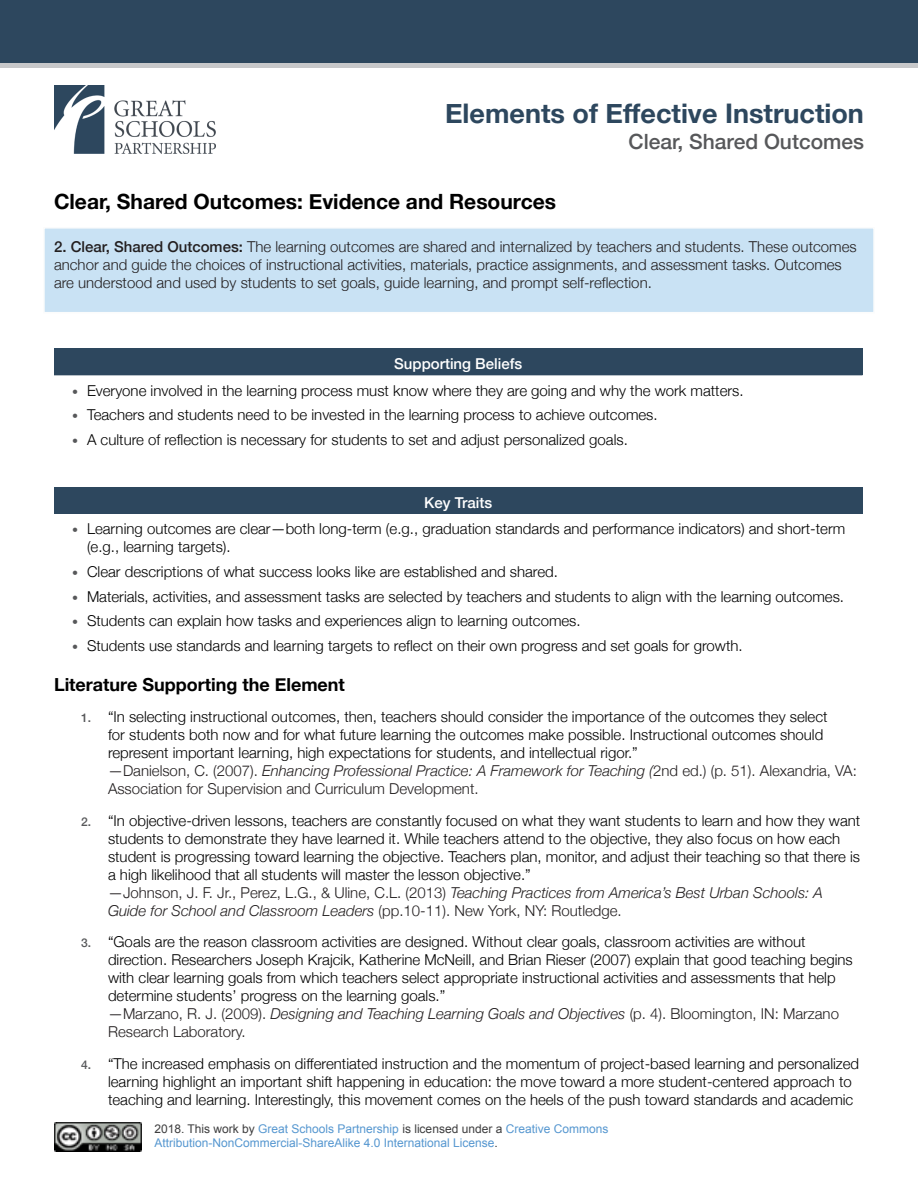
<style>
.page{position:relative;width:918px;height:1188px;background:#fff}
.page>*{position:absolute;margin:0;border:0;box-sizing:border-box;transform-origin:0 0}
.Header-helvetica{font:700 27px "Helvetica Neue";color:#2d475e}
.Body-Header-helvetic{font:700 21px "Helvetica Neue";color:#000}
.Header-Sub-helvetica{font:500 21px "Helvetica Neue";color:#57585a}
.Body-sub-Header-helv{font:700 18px "Helvetica Neue";color:#000}
.t1{font:300 15px/18px "Helvetica Neue";color:#000}
.t2{font:300 15px/18px "Helvetica Neue";color:#231f20}
.t3{font:italic 300 15px/18px "Helvetica Neue";color:#231f20}
.t4{font:500 15px "Helvetica Neue";color:#fff}
.t5{font:12px/13.5px "Arial";color:#5697d0}
.s1{font-weight:500}
.s2{font-weight:500;font-size:12px;color:#57585a}
.s3{font-style:italic}
.s4{font-style:normal}
.s5{color:#3e3e3f}
</style>
<div class="page">
<div style="left:0;top:0;width:918px;height:63px;background:#2d475e"></div>
<div style="left:0;top:63px;width:918px;height:5px;background:#c7c8ca"></div>
<img style="left:54px;top:86px;width:162px;height:68px">
<img style="left:55px;top:1122px;width:87px;height:30px">
<div style="left:43px;top:227px;width:832px;height:86px;background:#c9e2f4;border:2px solid #f2f3f4"></div>
<div style="left:54px;top:348px;width:808px;height:27px;background:#2d475e"></div>
<div style="left:54px;top:487px;width:808px;height:27px;background:#2d475e"></div>
<p class="Header-helvetica" style="left:445px;top:93px;width:420px">Elements of Effective Instruction</p>
<p class="Header-Sub-helvetica" style="left:629px;top:124px;width:237px">Clear, Shared Outcomes</p>
<p class="Body-Header-helvetic" style="left:54px;top:186px;width:504px">Clear, Shared Outcomes: Evidence and Resources</p>
<p class="t2" style="left:54px;top:237px;width:804px"><span class="s1">2. Clear, Shared Outcomes:</span> The learning outcomes are shared and internalized by teachers and students. These outcomes anchor and guide the choices of instructional activities, materials, practice assignments, and assessment tasks. Outcomes are understood and used by students to set goals, guide learning, and prompt self-reflection.</p>
<p class="t4" style="left:394px;top:351px;width:130px">Supporting Beliefs</p>
<p class="t1" style="left:72px;top:380px;width:673px"><span class="s2">•</span> Everyone involved in the learning process must know where they are going and why the work matters.</p>
<p class="t1" style="left:72px;top:405px;width:587px"><span class="s2">•</span> Teachers and students need to be invested in the learning process to achieve outcomes.</p>
<p class="t1" style="left:72px;top:430px;width:557px"><span class="s2">•</span> A culture of reflection is necessary for students to set and adjust personalized goals.</p>
<p class="t4" style="left:424px;top:490px;width:70px">Key Traits</p>
<p class="t1" style="left:87px;top:519px;width:760px;text-indent:-15px"><span class="s2">•</span> Learning outcomes are clear—both long-term (e.g., graduation standards and performance indicators) and short-term (e.g., learning targets).</p>
<p class="t1" style="left:72px;top:561px;width:487px"><span class="s2">•</span> Clear descriptions of what success looks like are established and shared.</p>
<p class="t1" style="left:72px;top:586px;width:774px"><span class="s2">•</span> Materials, activities, and assessment tasks are selected by teachers and students to align with the learning outcomes.</p>
<p class="t1" style="left:72px;top:611px;width:510px"><span class="s2">•</span> Students can explain how tasks and experiences align to learning outcomes.</p>
<p class="t1" style="left:72px;top:636px;width:672px"><span class="s2">•</span> Students use standards and learning targets to reflect on their own progress and set goals for growth.</p>
<p class="Body-sub-Header-helv" style="left:54px;top:670px;width:292px">Literature Supporting the Element</p>
<p class="t1" style="left:108px;top:707px;width:721px;text-indent:-27px"><span class="s2">1.</span> “In selecting instructional outcomes, then, teachers should consider the importance of the outcomes they select for students both now and for what future learning the outcomes make possible. Instructional outcomes should represent important learning, high expectations for students, and intellectual rigor.”</p>
<p class="t2" style="left:108px;top:761px;width:750px">—Danielson, C. (2007). <span class="s3">Enhancing Professional Practice: A Framework for Teaching (</span>2nd ed.) (p. 51). Alexandria, VA:<br>Association for Supervision and Curriculum Development.</p>
<p class="t1" style="left:108px;top:810px;width:754px;text-indent:-27px"><span class="s2">2.</span> “In objective-driven lessons, teachers are constantly focused on what they want students to learn and how they want students to demonstrate they have learned it. While teachers attend to the objective, they also focus on how each student is progressing toward learning the objective. Teachers plan, monitor, and adjust their teaching so that there is a high likelihood that all students will master the lesson objective.”</p>
<p class="t3" style="left:108px;top:882px;width:717px"><span class="s4">—Johnson, J. F. Jr., Perez, L.G., &amp; Uline, C.L. (2013)</span> Teaching Practices from America’s Best Urban Schools: A<br>Guide for School and Classroom Leaders <span class="s4">(pp.10-11). New York, NY: Routledge.</span></p>
<p class="t1" style="left:108px;top:932px;width:746px;text-indent:-27px"><span class="s2">3.</span> “Goals are the reason classroom activities are designed. Without clear goals, classroom activities are without direction. Researchers Joseph Krajcik, Katherine McNeill, and Brian Rieser (2007) explain that good teaching begins with clear learning goals from which teachers select appropriate instructional activities and assessments that help determine students’ progress on the learning goals.”</p>
<p class="t2" style="left:108px;top:1004px;width:733px">—Marzano, R. J. (2009). <span class="s3">Designing and Teaching Learning Goals and Objectives</span> (p. 4). Bloomington, IN: Marzano<br>Research Laboratory.</p>
<p class="t1" style="left:108px;top:1053px;width:753px;text-indent:-27px"><span class="s2">4.</span> “The increased emphasis on differentiated instruction and the momentum of project-based learning and personalized learning highlight an important shift happening in education: the move toward a more student-centered approach to teaching and learning. Interestingly, this movement comes on the heels of the push toward standards and academic</p>
<p class="t5" style="left:154px;top:1122px;width:455px"><span class="s5">2018. This work by</span> Great Schools Partnership <span class="s5">is licensed under a</span> Creative Commons<br>Attribution-NonCommercial-ShareAlike 4.0 International License<span class="s5">.</span></p>
</div>
